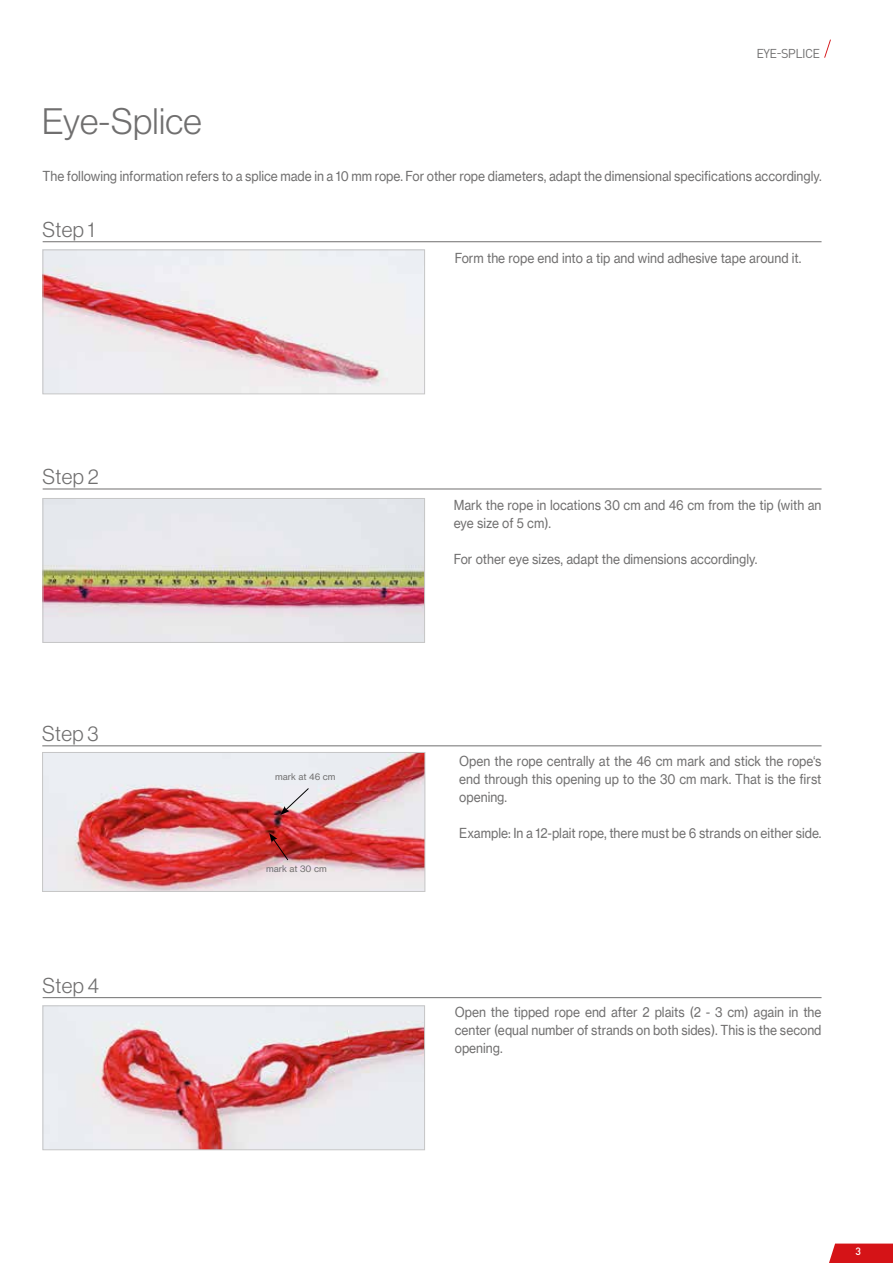
<style>
.page{position:relative;width:893px;height:1263px;background:#fff}
.page>*{position:absolute;margin:0;border:0;box-sizing:border-box;transform-origin:0 0}
.t1{font:36px "N Haas Grotesk DS Pro 45 Lt";letter-spacing:.01em;color:#706f6f}
.t2{font:21px "N Haas Grotesk DS Pro 45 Lt";letter-spacing:.015em;color:#706f6f}
.t3{font:13.5px/18px "N Haas Grotesk TX Pro 55 Rg";color:#706f6f;text-align:justify;scale:.9 1}
.t4{font:12.75px "DIN Pro";letter-spacing:-.05em;color:#706f6f}
.t5{font:500 10.5px "DIN Pro";color:#fff}
.t6{font:9px "N Haas Grotesk TX Pro 55 Rg";color:#706f6f}
</style>
<div class="page">
<svg style="left:824px;top:39px;width:7px;height:19px"></svg>
<svg style="left:829px;top:1243px;width:64px;height:20px"></svg>
<img style="left:45px;top:252px;width:378px;height:140px">
<div style="left:43px;top:250px;width:382px;height:144px;border:1px solid #c6c6c6"></div>
<hr style="left:43px;top:241px;width:778px;height:1px;background:#706f6f">
<img style="left:45px;top:500px;width:378px;height:141px">
<div style="left:43px;top:498px;width:382px;height:145px;border:1px solid #c6c6c6"></div>
<hr style="left:43px;top:489px;width:778px;height:1px;background:#706f6f">
<img style="left:44px;top:754px;width:379px;height:136px">
<div style="left:42px;top:752px;width:383px;height:140px;border:1px solid #c6c6c6"></div>
<svg style="left:280px;top:787px;width:30px;height:28px"></svg>
<svg style="left:269px;top:833px;width:20px;height:28px"></svg>
<hr style="left:42px;top:746px;width:779px;height:1px;background:#706f6f">
<img style="left:45px;top:1007px;width:378px;height:141px">
<div style="left:43px;top:1005px;width:382px;height:145px;border:1px solid #c6c6c6"></div>
<hr style="left:43px;top:997px;width:778px;height:1px;background:#706f6f">
<p class="t4" style="left:756px;top:43px;width:65px">EYE-SPLICE</p>
<h1 class="t1" style="left:42px;top:101px;width:161px">Eye-Splice</h1>
<p class="t3" style="left:43px;top:167px;width:867px">The following information refers to a splice made in a 10 mm rope. For other rope diameters, adapt the dimensional specifications accordingly.</p>
<h2 class="t2" style="left:43px;top:218px;width:54px">Step 1</h2>
<p class="t3" style="left:455px;top:249px;width:387px">Form the rope end into a tip and wind adhesive tape around it.</p>
<h2 class="t2" style="left:43px;top:465px;width:58px">Step 2</h2>
<h2 class="t2" style="left:42px;top:722px;width:58px">Step 3</h2>
<h2 class="t2" style="left:43px;top:974px;width:58px">Step 4</h2>
<p class="t6" style="left:275px;top:771px;width:62px">mark at 46 cm</p>
<p class="t6" style="left:266px;top:863px;width:62px">mark at 30 cm</p>
<p class="t3" style="left:454px;top:496px;width:410px">Mark the rope in locations 30 cm and 46 cm from the tip (with an eye size of 5 cm).</p>
<p class="t3" style="left:454px;top:550px;width:339px">For other eye sizes, adapt the dimensions accordingly.</p>
<p class="t3" style="left:459px;top:752px;width:404px">Open the rope centrally at the 46 cm mark and stick the rope‘s end through this opening up to the 30 cm mark. That is the first opening.</p>
<p class="t3" style="left:459px;top:824px;width:404px">Example: In a 12-plait rope, there must be 6 strands on either side.</p>
<p class="t3" style="left:455px;top:1003px;width:409px">Open the tipped rope end after 2 plaits (2 - 3 cm) again in the center (equal number of strands on both sides). This is the second opening.</p>
<p class="t5" style="left:842px;top:1244px;width:20px">3 3</p>
</div>
